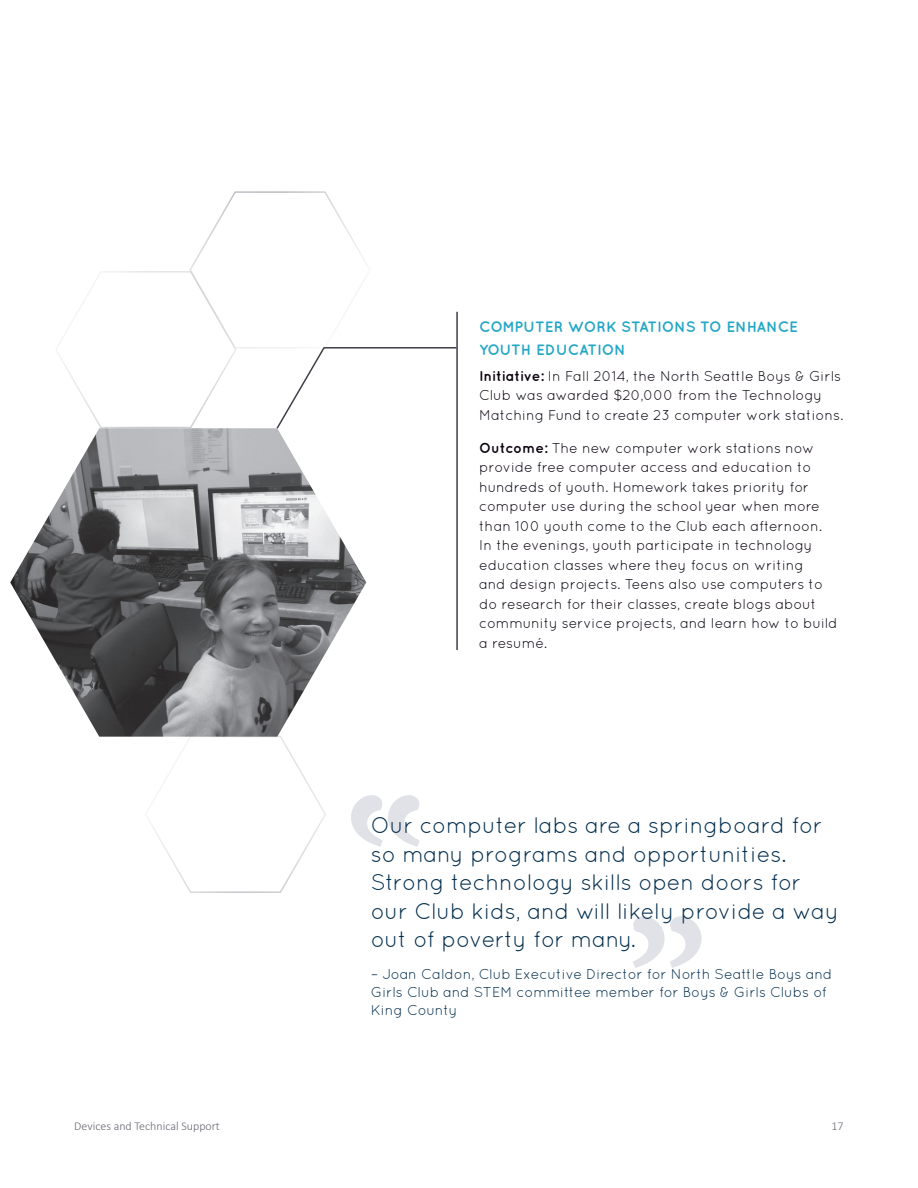
<style>
.page{position:relative;width:918px;height:1188px;background:#fff}
.page>*{position:absolute;margin:0;border:0;box-sizing:border-box;transform-origin:0 0}
.body{font:22.5px/28.5px "Quicksand";letter-spacing:-.005em;color:#022e4e}
.sub_sub_head{font:700 15px/22.5px "Quicksand";color:#24a6c5}
.body-2{font:14.25px/19.5px "Quicksand";letter-spacing:-.005em;color:#0a020f}
.body-3{font:14.25px/18px "Quicksand";letter-spacing:-.005em;color:#022e4e}
.t1{font:300 12px "Calibri";color:#696671}
.s1{font-weight:700}
</style>
<div class="page">
<svg style="left:148px;top:737px;width:178px;height:156px"></svg>
<hr style="left:456px;top:312px;width:2px;height:338px;background:#403d49">
<svg style="left:351px;top:795px;width:69px;height:52px"></svg>
<svg style="left:633px;top:916px;width:69px;height:52px"></svg>
<img style="left:10px;top:430px;width:356px;height:307px">
<svg style="left:58px;top:191px;width:400px;height:239px"></svg>
<p class="sub_sub_head" style="left:479px;top:315px;width:320px">COMPUTER WORK STATIONS TO ENHANCE<br>YOUTH EDUCATION</p>
<p class="body-2" style="left:479px;top:366px;width:366px"><span class="s1">Initiative:</span> In Fall 2014, the North Seattle Boys &amp; Girls<br>Club was awarded $20,000 from the Technology<br>Matching Fund to create 23 computer work stations.</p>
<p class="body-2" style="left:479px;top:438px;width:360px"><span class="s1">Outcome:</span> The new computer work stations now provide free computer access and education to hundreds of youth. Homework takes priority for computer use during the school year when more than 100 youth come to the Club each afternoon.<br>In the evenings, youth participate in technology education classes where they focus on writing<br>and design projects. Teens also use computers to do research for their classes, create blogs about community service projects, and learn how to build a resumé.</p>
<p class="body" style="left:371px;top:811px;width:470px">Our computer labs are a springboard for so many programs and opportunities.<br>Strong technology skills open doors for our Club kids, and will likely provide a way out of poverty for many.</p>
<p class="body-3" style="left:371px;top:965px;width:463px">– Joan Caldon, Club Executive Director for North Seattle Boys and<br>Girls Club and STEM committee member for Boys &amp; Girls Clubs of<br>King County</p>
<p class="t1" style="left:74px;top:1119px;width:147px">Devices and Technical Support</p>
<p class="t1" style="left:832px;top:1119px;width:14px">17</p>
</div>
